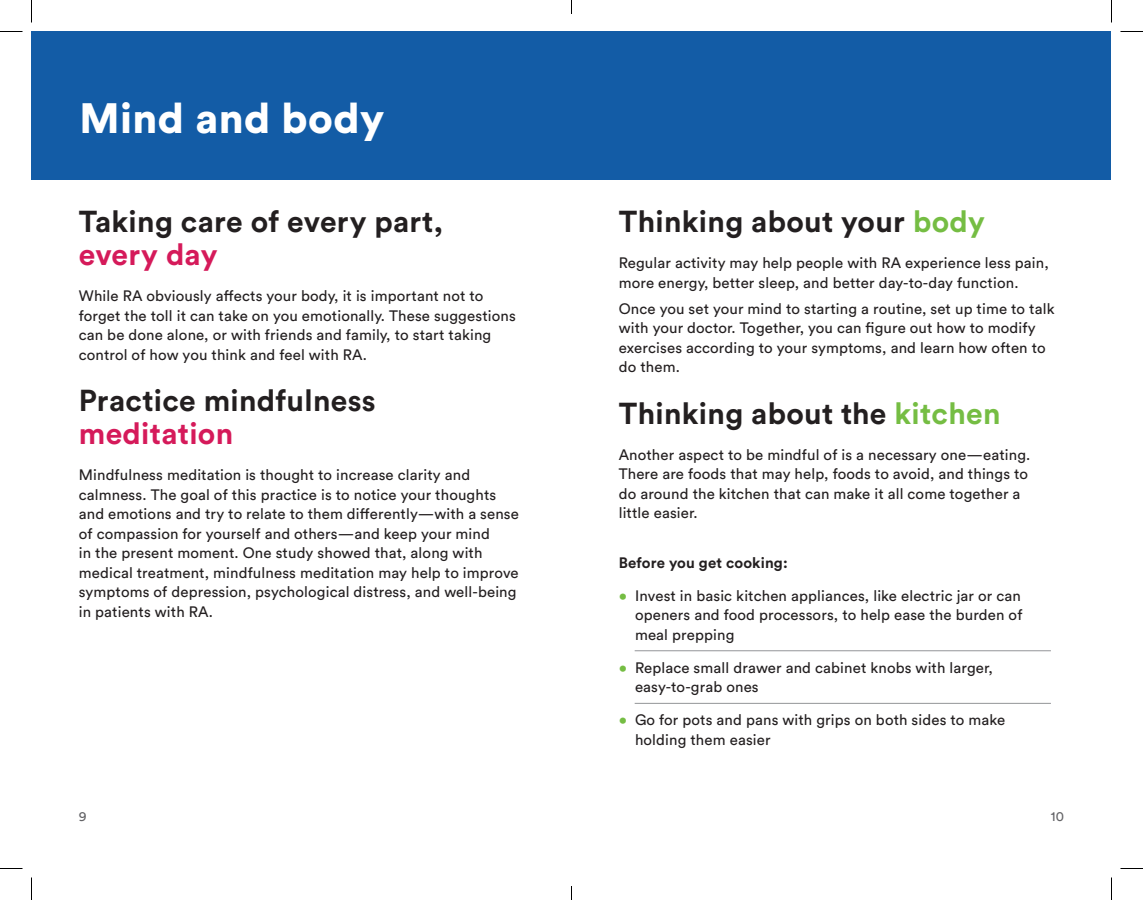
<style>
.page{position:relative;width:1143px;height:900px;background:#fff}
.page>*{position:absolute;margin:0;border:0;box-sizing:border-box;transform-origin:0 0}
.t1{font:900 42px "Circular Std";letter-spacing:.01em;color:#fff}
.t2{font:700 30px "Circular Std";letter-spacing:.01em;color:#231f20}
.t3{font:700 30px "Circular Std";letter-spacing:.01em;color:#d51a5a}
.t4{font:15px/19.5px "Circular Std";letter-spacing:.01em;color:#231f20}
.t5{font:700 15px "Circular Std";letter-spacing:.01em;color:#231f20}
.t6{font:13.5px "Circular Std";color:#636366}
.s1{color:#75bd43}
</style>
<div class="page">
<div style="left:32px;top:32px;width:1080px;height:148px;background:#135ca6"></div>
<hr style="left:635px;top:650px;width:416px;height:1px;background:#939598">
<hr style="left:635px;top:703px;width:416px;height:1px;background:#939598">
<svg style="left:0;top:31px;width:22px;height:1px"></svg>
<svg style="left:1120px;top:31px;width:23px;height:1px"></svg>
<svg style="left:0;top:868px;width:22px;height:1px"></svg>
<svg style="left:1120px;top:868px;width:23px;height:1px"></svg>
<svg style="left:31px;top:0;width:1px;height:22px"></svg>
<svg style="left:31px;top:878px;width:1px;height:22px"></svg>
<svg style="left:1111px;top:0;width:1px;height:22px"></svg>
<svg style="left:1111px;top:878px;width:1px;height:22px"></svg>
<svg style="left:571px;top:0;width:1px;height:14px"></svg>
<svg style="left:571px;top:886px;width:1px;height:14px"></svg>
<h1 class="t1" style="left:80px;top:90px;width:306px">Mind and body</h1>
<h2 class="t2" style="left:79px;top:202px;width:366px">Taking care of every part,</h2>
<h2 class="t3" style="left:79px;top:235px;width:140px">every day</h2>
<p class="t4" style="left:79px;top:286px;width:439px">While RA obviously affects your body, it is important not to forget the toll it can take on you emotionally. These suggestions can be done alone, or with friends and family, to start taking control of how you think and feel with RA.</p>
<h2 class="t2" style="left:79px;top:382px;width:298px">Practice mindfulness</h2>
<h2 class="t3" style="left:79px;top:415px;width:156px">meditation</h2>
<p class="t4" style="left:79px;top:465px;width:442px">Mindfulness meditation is thought to increase clarity and calmness. The goal of this practice is to notice your thoughts and emotions and try to relate to them differently—with a sense of compassion for yourself and others—and keep your mind<br>in the present moment. One study showed that, along with medical treatment, mindfulness meditation may help to improve symptoms of depression, psychological distress, and well-being in patients with RA.</p>
<h2 class="t2" style="left:619px;top:202px;width:368px">Thinking about your <span class="s1">body</span></h2>
<p class="t4" style="left:619px;top:253px;width:432px">Regular activity may help people with RA experience less pain, more energy, better sleep, and better day-to-day function.</p>
<p class="t4" style="left:619px;top:299px;width:437px">Once you set your mind to starting a routine, set up time to talk with your doctor. Together, you can figure out how to modify exercises according to your symptoms, and learn how often to do them.</p>
<h2 class="t2" style="left:619px;top:394px;width:383px">Thinking about the <span class="s1">kitchen</span></h2>
<p class="t4" style="left:619px;top:445px;width:413px">Another aspect to be mindful of is a necessary one—eating.<br>There are foods that may help, foods to avoid, and things to do around the kitchen that can make it all come together a little easier.</p>
<p class="t5" style="left:619px;top:553px;width:171px">Before you get cooking:</p>
<p class="t4" style="left:635px;top:586px;width:389px;text-align:justify;text-indent:-16px"><span class="s1">•</span> Invest in basic kitchen appliances, like electric jar or can openers and food processors, to help ease the burden of meal prepping</p>
<p class="t4" style="left:635px;top:658px;width:359px;text-indent:-16px"><span class="s1">•</span> Replace small drawer and cabinet knobs with larger, easy-to-grab ones</p>
<p class="t4" style="left:635px;top:710px;width:372px;text-indent:-16px"><span class="s1">•</span> Go for pots and pans with grips on both sides to make holding them easier</p>
<p class="t6" style="left:79px;top:808px;width:9px">9</p>
<p class="t6" style="left:1051px;top:808px;width:15px">10</p>
</div>
